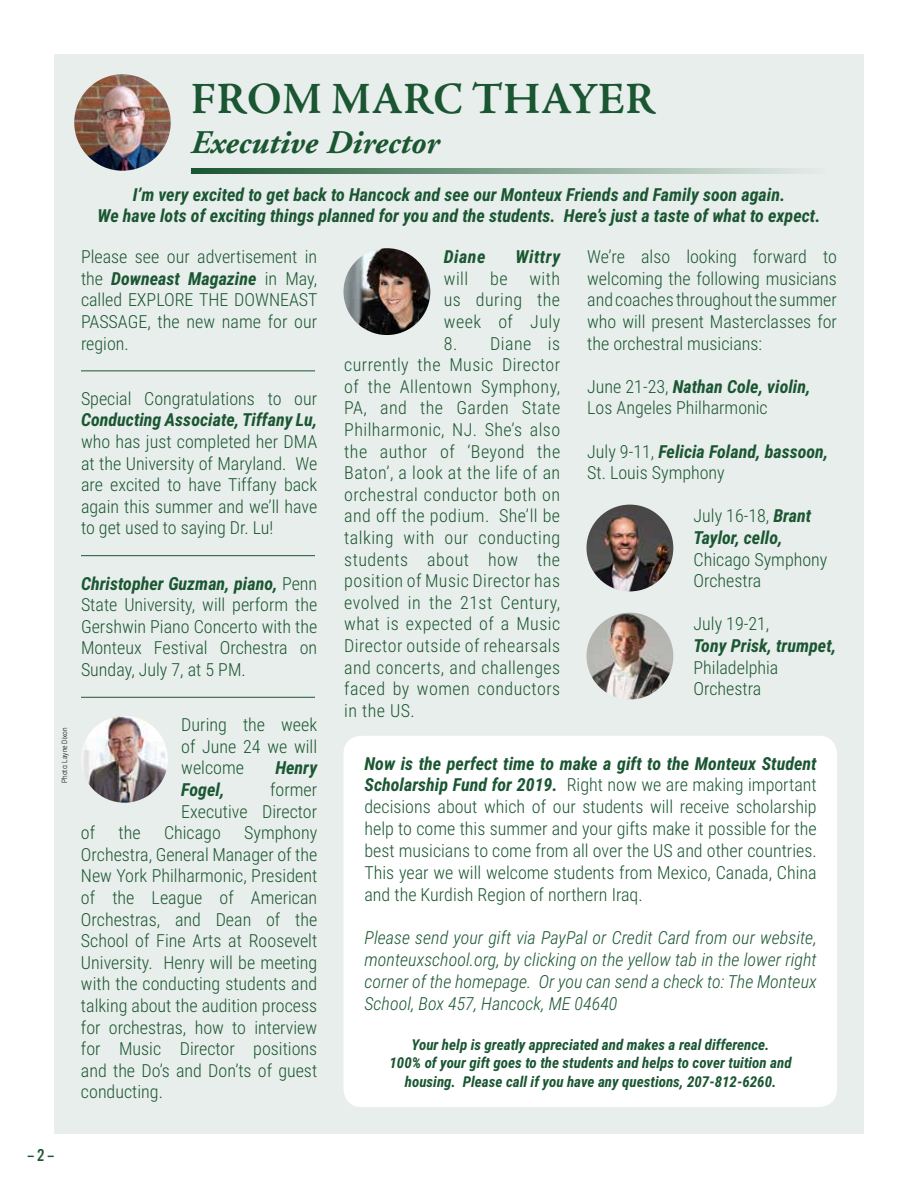
<style>
.page{position:relative;width:918px;height:1188px;background:#fff}
.page>*{position:absolute;margin:0;border:0;box-sizing:border-box;transform-origin:0 0}
.t1{font:700 45px "Adobe Jenson Pro";letter-spacing:.015em;color:#1a5632}
.t2{font:italic 700 33px "Adobe Garamond";color:#1a5632}
.t3{font:300 18px/21.6px "Roboto Condensed";color:#1a5632;text-align:justify}
.t4{font:italic 700 18px/21px "Roboto Condensed";color:#1a5632;text-align:center}
.t5{font:italic 300 18px/21.9px "Roboto Condensed";color:#1a5632;text-align:justify}
.t6{font:18px "Alternate Got No 3 D";color:#1a5632}
.t7{font:italic 700 15px/18.3px "Roboto Condensed";color:#1a5632;text-align:center}
.t8{font:300 7.5px "Roboto Condensed";color:#000}
.s1{font-weight:700;font-style:italic}
.s2{font-weight:300;font-style:normal}
</style>
<div class="page">
<div style="left:54px;top:54px;width:810px;height:1080px;background:#e8eeeb"></div>
<svg style="left:191px;top:168px;width:608px;height:6px;background:#7b9d89"></svg>
<hr style="left:81px;top:370px;width:234px;height:1px;background:#1a5632">
<hr style="left:81px;top:555px;width:234px;height:1px;background:#1a5632">
<hr style="left:81px;top:697px;width:234px;height:1px;background:#1a5632">
<img style="left:74px;top:74px;width:97px;height:97px;border-radius:48px">
<img style="left:81px;top:716px;width:87px;height:87px;border-radius:43px">
<div style="left:344px;top:736px;width:493px;height:371px;background:#fff;border-radius:18px"></div>
<img style="left:586px;top:505px;width:87px;height:86px;border-radius:43px">
<img style="left:586px;top:613px;width:87px;height:87px;border-radius:43px">
<img style="left:344px;top:248px;width:86px;height:87px;border-radius:43px">
<h1 class="t1" style="left:191px;top:74px;width:465px">FROM MARC THAYER</h1>
<h2 class="t2" style="left:191px;top:125px;width:250px">Executive Director</h2>
<p class="t8" style="left:59px;top:783px;width:57px;rotate:-90deg">Photo: Layne Dixon</p>
<p class="t4" style="left:97px;top:183px;width:725px">I’m very excited to get back to Hancock and see our Monteux Friends and Family soon again.<br>We have lots of exciting things planned for you and the students. Here’s just a taste of what to expect.</p>
<p class="t3" style="left:81px;top:245px;width:238px">Please see our advertisement in the <span class="s1">Downeast Magazine</span> in May, called EXPLORE THE DOWNEAST PASSAGE, the new name for our region.</p>
<p class="t3" style="left:81px;top:387px;width:238px">Special Congratulations to our</p>
<p class="t4" style="left:81px;top:409px;width:238px">Conducting Associate, Tiffany Lu,</p>
<p class="t3" style="left:81px;top:430px;width:238px">who has just completed her DMA at the University of Maryland. We are excited to have Tiffany back again this summer and we’ll have to get used to saying Dr. Lu!</p>
<p class="t3" style="left:81px;top:572px;width:238px"><span class="s1">Christopher Guzman, piano,</span> Penn State University, will perform the Gershwin Piano Concerto with the Monteux Festival Orchestra on Sunday, July 7, at 5 PM.</p>
<p class="t3" style="left:181px;top:713px;width:137px">During the week of June 24 we will welcome</p>
<p class="t4" style="left:275px;top:757px;width:43px">Henry</p>
<p class="t3" style="left:181px;top:778px;width:137px;text-align:right">former<br>Executive Director</p>
<p class="t4" style="left:181px;top:778px;width:45px">Fogel,</p>
<p class="t3" style="left:81px;top:821px;width:16px">of</p>
<p class="t3" style="left:119px;top:821px;width:24px">the</p>
<p class="t3" style="left:164px;top:821px;width:58px">Chicago</p>
<p class="t3" style="left:81px;top:821px;width:238px;text-indent:163px">Symphony Orchestra, General Manager of the New York Philharmonic, President of the League of American Orchestras, and Dean of the School of Fine Arts at Roosevelt University. Henry will be meeting with the conducting students and talking about the audition process for orchestras, how to interview for Music Director positions and the Do’s and Don’ts of guest conducting.</p>
<p class="t4" style="left:444px;top:246px;width:43px">Diane</p>
<p class="t4" style="left:516px;top:246px;width:46px">Wittry</p>
<p class="t3" style="left:444px;top:267px;width:118px">will be with us during the week of July</p>
<p class="t3" style="left:344px;top:332px;width:218px;text-indent:100px">8. Diane is currently the Music Director of the Allentown Symphony, PA, and the Garden State Philharmonic, NJ. She’s also the author of ‘Beyond the Baton’, a look at the life of an orchestral conductor both on and off the podium. She’ll be talking with our conducting students about how the position of Music Director has evolved in the 21st Century, what is expected of a Music Director outside of rehearsals and concerts, and challenges faced by women conductors in the US.</p>
<p class="t3" style="left:587px;top:245px;width:251px">We’re also looking forward to welcoming the following musicians and coaches throughout the summer who will present Masterclasses for the orchestral musicians:</p>
<p class="t3" style="left:587px;top:375px;width:225px">June 21-23, <span class="s1">Nathan Cole, violin,<br></span>Los Angeles Philharmonic</p>
<p class="t3" style="left:587px;top:440px;width:243px">July 9-11, <span class="s1">Felicia Foland, bassoon,<br></span>St. Louis Symphony</p>
<p class="t4" style="left:694px;top:505px;width:119px;line-height:21.6px;text-align:left"><span class="s2">July 16-18,</span> Brant<br>Taylor, cello,</p>
<p class="t3" style="left:694px;top:548px;width:135px">Chicago Symphony<br>Orchestra</p>
<p class="t3" style="left:694px;top:613px;width:77px">July 19-21,</p>
<p class="t4" style="left:694px;top:634px;width:144px">Tony Prisk, trumpet,</p>
<p class="t3" style="left:694px;top:656px;width:86px">Philadelphia<br>Orchestra</p>
<p class="t3" style="left:364px;top:751px;width:454px"><span class="s1">Now is the perfect time to make a gift to the Monteux Student Scholarship Fund for 2019.</span> Right now we are making important decisions about which of our students will receive scholarship help to come this summer and your gifts make it possible for the best musicians to come from all over the US and other countries.<br>This year we will welcome students from Mexico, Canada, China and the Kurdish Region of northern Iraq.</p>
<p class="t5" style="left:364px;top:926px;width:454px">Please send your gift via PayPal or Credit Card from our website, monteuxschool.org, by clicking on the yellow tab in the lower right corner of the homepage. Or you can send a check to: The Monteux School, Box 457, Hancock, ME 04640</p>
<p class="t7" style="left:390px;top:1035px;width:404px">Your help is greatly appreciated and makes a real difference.<br>100% of your gift goes to the students and helps to cover tuition and housing. Please call if you have any questions, 207-812-6260.</p>
<p class="t6" style="left:27px;top:1146px;width:29px">– 2 –</p>
</div>
